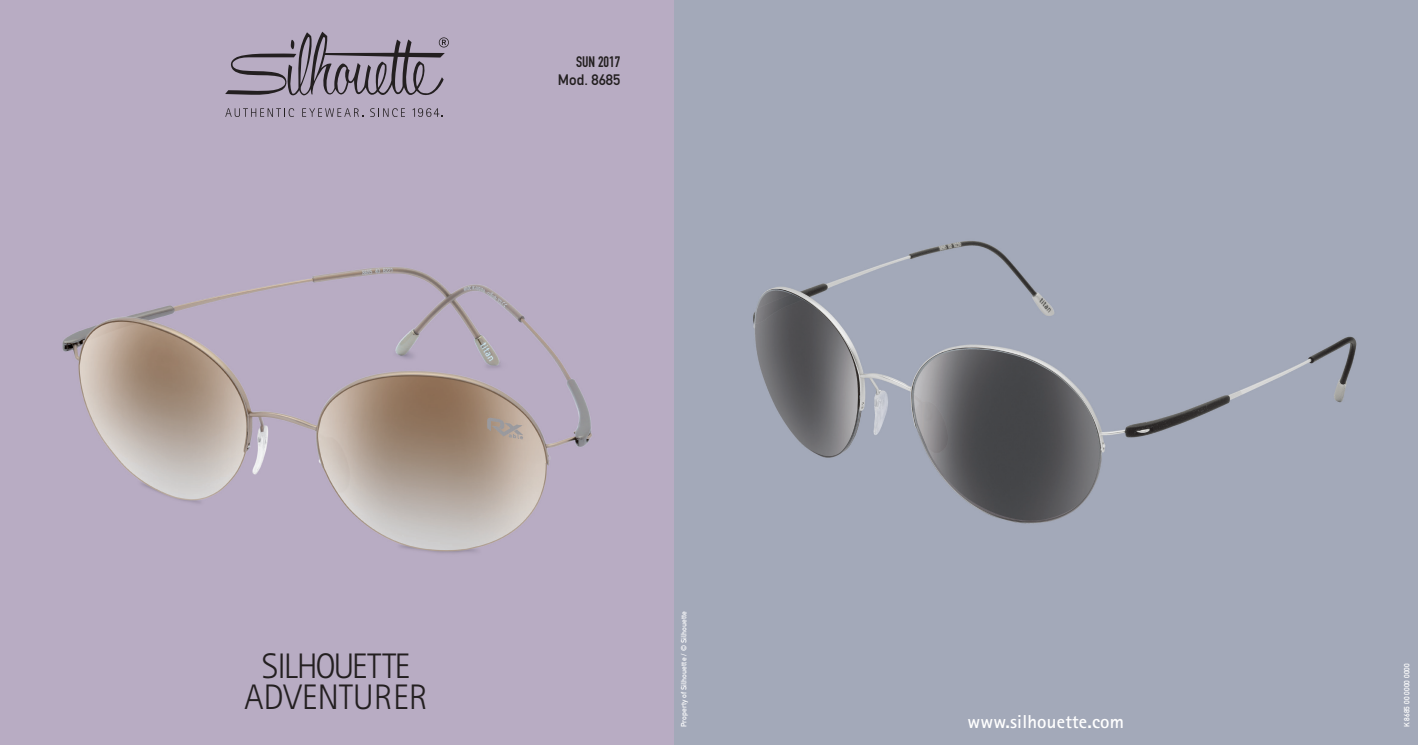
<style>
.page{position:relative;width:1418px;height:745px;background:#fff}
.page>*{position:absolute;margin:0;border:0;box-sizing:border-box;transform-origin:0 0}
.t1{font:300 35.5px/31.2px "Rotis Sans Serif";color:#231f20;text-align:center}
.t2{font:700 18.75px "Rotis Sans Serif";letter-spacing:.01em;color:#fff}
.t3{font:15px "DIN Mittelschrift";color:#231f20}
.t4{font:15px "DIN Engschrift";color:#231f20}
.t5{font:7.5px "DIN Mittelschrift";letter-spacing:.01em;color:#fff}
</style>
<div class="page">
<img style="left:0;top:0;width:1417px;height:744px">
<svg style="left:225px;top:108px;width:69px;height:9px"></svg>
<svg style="left:302px;top:108px;width:61px;height:9px"></svg>
<svg style="left:370px;top:108px;width:35px;height:9px"></svg>
<svg style="left:412px;top:108px;width:31px;height:9px"></svg>
<svg style="left:225px;top:32px;width:224px;height:64px;background:#988ea0"></svg>
<h3 class="t4" style="left:576px;top:53px;width:46px">SUN 2017</h3>
<h3 class="t3" style="left:557px;top:71px;width:64px">Mod. 8685</h3>
<h1 class="t1" style="left:244px;top:650px;width:185px">SILHOUETTE<br>ADVENTURER</h1>
<p class="t5" style="left:679px;top:726px;width:118px;rotate:-90deg">Property of Silhouette / © Silhouette</p>
<h2 class="t2" style="left:967px;top:709px;width:158px">www.silhouette.com</h2>
<p class="t5" style="left:1402px;top:726px;width:65px;rotate:-90deg">K 8685 00 0000 0000</p>
</div>
